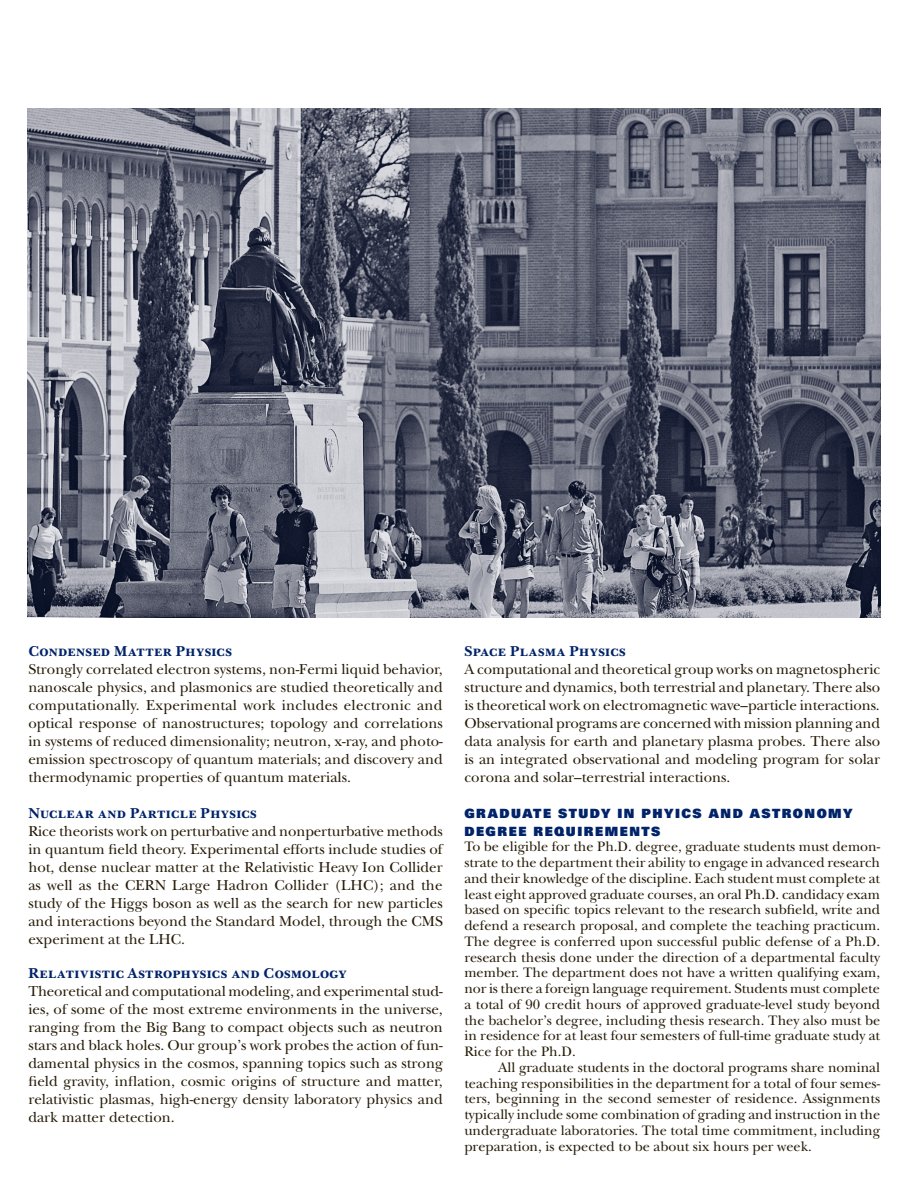
<style>
.page{position:relative;width:918px;height:1188px;background:#fff}
.page>*{position:absolute;margin:0;border:0;box-sizing:border-box;transform-origin:0 0}
.t1{font:15px/18px "New Baskerville Std";color:#251a06;text-align:justify}
.t2{font:700 15px "New Baskerville Std";letter-spacing:.02em;color:#002369}
.t3{font:14.25px/15.8px "New Baskerville Std";color:#251a06;text-align:justify}
.t4{font:12.75px/18px "Univers LT Std X Black";letter-spacing:.12em;color:#002369}
</style>
<div class="page">
<img style="left:28px;top:108px;width:852px;height:510px">
<p class="t2" style="left:28px;top:642px;width:205px">Condensed Matter Physics</p>
<p class="t1" style="left:28px;top:660px;width:416px">Strongly correlated electron systems, non-Fermi liquid behavior, nanoscale physics, and plasmonics are studied theoretically and computationally. Experimental work includes electronic and optical response of nanostructures; topology and correlations in systems of reduced dimensionality; neutron, x-ray, and photo&shy;emission spectroscopy of quantum materials; and discovery and thermodynamic properties of quantum materials.</p>
<p class="t2" style="left:28px;top:804px;width:230px">Nuclear and Particle Physics</p>
<p class="t1" style="left:28px;top:822px;width:416px">Rice theorists work on perturbative and nonperturbative methods in quantum field theory. Experimental efforts include studies of hot, dense nuclear matter at the Relativistic Heavy Ion Collider as well as the CERN Large Hadron Collider (LHC); and the study of the Higgs boson as well as the search for new particles and interactions beyond the Standard Model, through the CMS experiment at the LHC.</p>
<p class="t2" style="left:28px;top:964px;width:320px">Relativistic Astrophysics and Cosmology</p>
<p class="t1" style="left:28px;top:982px;width:416px">Theoretical and computational modeling, and experimental stud&shy;ies, of some of the most extreme environments in the universe, ranging from the Big Bang to compact objects such as neutron stars and black holes. Our group’s work probes the action of fun&shy;damental physics in the cosmos, spanning topics such as strong field gravity, inflation, cosmic origins of structure and matter, relativistic plasmas, high-energy density laboratory physics and dark matter detection.</p>
<p class="t2" style="left:464px;top:642px;width:163px">Space Plasma Physics</p>
<p class="t1" style="left:464px;top:660px;width:418px">A computational and theoretical group works on magnetospheric structure and dynamics, both terrestrial and planetary. There also is theoretical work on electromagnetic wave–particle interactions.<br>Observational programs are concerned with mission planning and data analysis for earth and planetary plasma probes. There also is an integrated observational and modeling program for solar corona and solar–terrestrial interactions.</p>
<p class="t4" style="left:464px;top:804px;width:390px">GRADUATE STUDY IN PHYICS AND ASTRONOMY<br>DEGREE REQUIREMENTS</p>
<p class="t3" style="left:464px;top:839px;width:417px">To be eligible for the Ph.D. degree, graduate students must demon&shy;strate to the department their ability to engage in advanced research and their knowledge of the discipline. Each student must complete at least eight approved graduate courses, an oral Ph.D. candidacy exam based on specific topics relevant to the research subfield, write and defend a research proposal, and complete the teaching practicum.<br>The degree is conferred upon successful public defense of a Ph.D. research thesis done under the direction of a departmental faculty member. The department does not have a written qualifying exam, nor is there a foreign language requirement. Students must complete a total of 90 credit hours of approved graduate-level study beyond the bachelor’s degree, including thesis research. They also must be in residence for at least four semesters of full-time graduate study at Rice for the Ph.D.</p>
<p class="t3" style="left:464px;top:1059px;width:417px;text-indent:34px">All graduate students in the doctoral programs share nominal teaching responsibilities in the department for a total of four semes&shy;ters, beginning in the second semester of residence. Assignments typically include some combination of grading and instruction in the undergraduate laboratories. The total time commitment, including preparation, is expected to be about six hours per week.</p>
</div>
